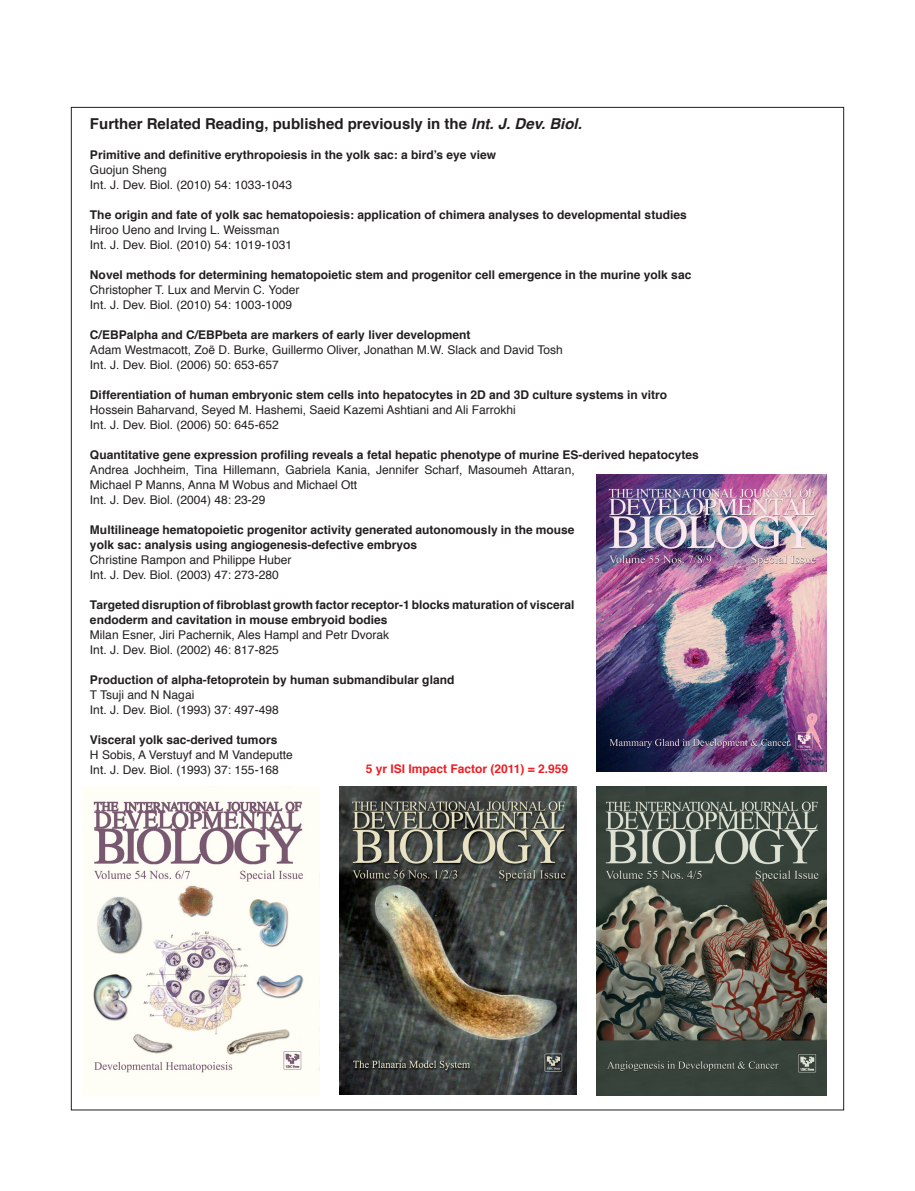
<style>
.page{position:relative;width:915px;height:1191px;background:#fff}
.page>*{position:absolute;margin:0;border:0;box-sizing:border-box;transform-origin:0 0}
._0-TitleSmall-2{font:700 15px "Helvetica";color:#231f20}
._0-RelatedArticles{font:700 12px/15px "Helvetica";color:#231f20}
._0-RelatedArticles-2{font:12px/15px "Helvetica";color:#231f20}
._0-TitleSmall-2-2{font:700 12px "Helvetica";color:#ee1d23}
.s1{font-style:italic}
</style>
<div class="page">
<img style="left:596px;top:786px;width:229px;height:309px">
<img style="left:596px;top:474px;width:229px;height:298px">
<img style="left:339px;top:786px;width:237px;height:308px">
<img style="left:93px;top:786px;width:226px;height:309px">
<p class="_0-TitleSmall-2" style="left:90px;top:112px;width:493px">Further Related Reading, published previously in the <span class="s1">Int. J. Dev. Biol.</span></p>
<p class="_0-RelatedArticles" style="left:90px;top:148px;width:407px">Primitive and definitive erythropoiesis in the yolk sac: a bird’s eye view</p>
<p class="_0-RelatedArticles-2" style="left:90px;top:163px;width:78px">Guojun Sheng</p>
<p class="_0-RelatedArticles-2" style="left:90px;top:178px;width:203px">Int. J. Dev. Biol. (2010) 54: 1033-1043</p>
<p class="_0-RelatedArticles" style="left:90px;top:208px;width:598px">The origin and fate of yolk sac hematopoiesis: application of chimera analyses to developmental studies</p>
<p class="_0-RelatedArticles-2" style="left:90px;top:223px;width:191px">Hiroo Ueno and Irving L. Weissman</p>
<p class="_0-RelatedArticles-2" style="left:90px;top:238px;width:203px">Int. J. Dev. Biol. (2010) 54: 1019-1031</p>
<p class="_0-RelatedArticles" style="left:90px;top:268px;width:602px">Novel methods for determining hematopoietic stem and progenitor cell emergence in the murine yolk sac</p>
<p class="_0-RelatedArticles-2" style="left:90px;top:283px;width:211px">Christopher T. Lux and Mervin C. Yoder</p>
<p class="_0-RelatedArticles-2" style="left:90px;top:298px;width:203px">Int. J. Dev. Biol. (2010) 54: 1003-1009</p>
<p class="_0-RelatedArticles" style="left:90px;top:328px;width:382px">C/EBPalpha and C/EBPbeta are markers of early liver development</p>
<p class="_0-RelatedArticles-2" style="left:90px;top:343px;width:474px">Adam Westmacott, Zoë D. Burke, Guillermo Oliver, Jonathan M.W. Slack and David Tosh</p>
<p class="_0-RelatedArticles-2" style="left:90px;top:358px;width:190px">Int. J. Dev. Biol. (2006) 50: 653-657</p>
<p class="_0-RelatedArticles" style="left:90px;top:388px;width:578px">Differentiation of human embryonic stem cells into hepatocytes in 2D and 3D culture systems in vitro</p>
<p class="_0-RelatedArticles-2" style="left:90px;top:403px;width:427px">Hossein Baharvand, Seyed M. Hashemi, Saeid Kazemi Ashtiani and Ali Farrokhi</p>
<p class="_0-RelatedArticles-2" style="left:90px;top:418px;width:190px">Int. J. Dev. Biol. (2006) 50: 645-652</p>
<p class="_0-RelatedArticles" style="left:90px;top:448px;width:610px">Quantitative gene expression profiling reveals a fetal hepatic phenotype of murine ES-derived hepatocytes</p>
<p class="_0-RelatedArticles-2" style="left:90px;top:462px;width:486px">Andrea Jochheim, Tina Hillemann, Gabriela Kania, Jennifer Scharf, Masoumeh Attaran,<br>Michael P Manns, Anna M Wobus and Michael Ott</p>
<p class="_0-RelatedArticles-2" style="left:90px;top:492px;width:177px">Int. J. Dev. Biol. (2004) 48: 23-29</p>
<p class="_0-RelatedArticles" style="left:90px;top:522px;width:486px">Multilineage hematopoietic progenitor activity generated autonomously in the mouse yolk sac: analysis using angiogenesis-defective embryos</p>
<p class="_0-RelatedArticles-2" style="left:90px;top:552px;width:203px">Christine Rampon and Philippe Huber</p>
<p class="_0-RelatedArticles-2" style="left:90px;top:567px;width:190px">Int. J. Dev. Biol. (2003) 47: 273-280</p>
<p class="_0-RelatedArticles" style="left:90px;top:597px;width:486px">Targeted disruption of fibroblast growth factor receptor-1 blocks maturation of visceral endoderm and cavitation in mouse embryoid bodies</p>
<p class="_0-RelatedArticles-2" style="left:90px;top:627px;width:300px">Milan Esner, Jiri Pachernik, Ales Hampl and Petr Dvorak</p>
<p class="_0-RelatedArticles-2" style="left:90px;top:642px;width:190px">Int. J. Dev. Biol. (2002) 46: 817-825</p>
<p class="_0-RelatedArticles" style="left:90px;top:672px;width:366px">Production of alpha-fetoprotein by human submandibular gland</p>
<p class="_0-RelatedArticles-2" style="left:90px;top:687px;width:106px">T Tsuji and N Nagai</p>
<p class="_0-RelatedArticles-2" style="left:90px;top:702px;width:190px">Int. J. Dev. Biol. (1993) 37: 497-498</p>
<p class="_0-RelatedArticles" style="left:90px;top:732px;width:189px">Visceral yolk sac-derived tumors</p>
<p class="_0-RelatedArticles-2" style="left:90px;top:747px;width:204px">H Sobis, A Verstuyf and M Vandeputte</p>
<p class="_0-RelatedArticles-2" style="left:90px;top:762px;width:190px">Int. J. Dev. Biol. (1993) 37: 155-168</p>
<p class="_0-TitleSmall-2-2" style="left:365px;top:758px;width:204px">5 yr ISI Impact Factor (2011) = 2.959</p>
</div>
